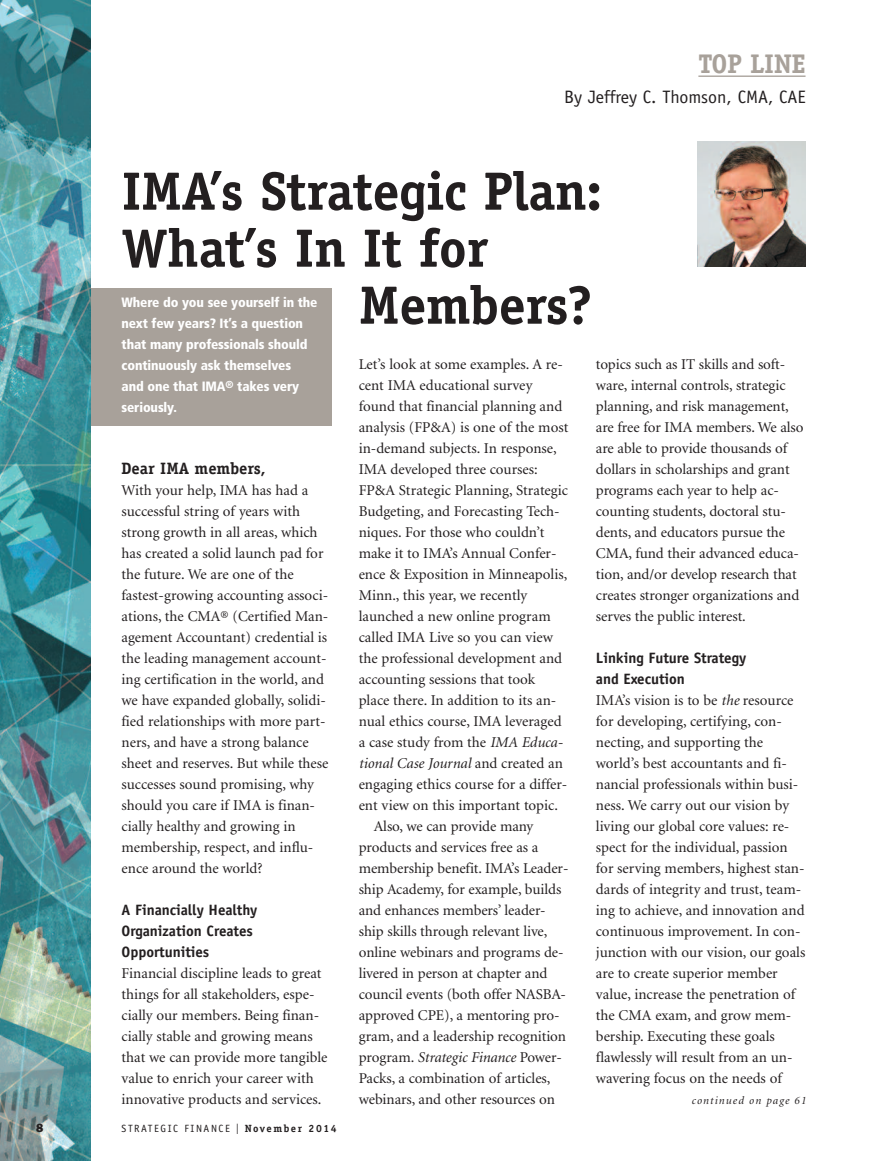
<style>
.page{position:relative;width:878px;height:1161px;background:#fff}
.page>*{position:absolute;margin:0;border:0;box-sizing:border-box;transform-origin:0 0}
.t1{font:700 54px "Officina Serif";letter-spacing:-.01em;color:#231f20}
.t2{font:700 27px "Officina Serif";letter-spacing:-.015em;color:#a8a19a}
.t3{font:18px "Officina Sans";color:#231f20}
.t4{font:700 16.5px "Officina Serif";color:#231f20}
.t5{font:15px/21px "Minion";color:#231f20}
.t6{font:700 15px/21px "Officina Sans";letter-spacing:-.005em;color:#231f20}
.t7{font:italic 15px "Minion";color:#231f20}
.t8{font:900 condensed 13.5px/21px "Frutiger";letter-spacing:-.01em;color:#fff}
.t9{font:800 12px "Franklin Gothic";color:#231f20}
.t10{font:italic 11.25px "Minion";letter-spacing:.1em;color:#231f20}
.t11{font:10.5px "Officina Sans";letter-spacing:.15em;color:#231f20}
.s1{font-style:italic}
.s2{font-style:normal}
.s3{font-family:"Franklin Gothic";font-size:15px}
.s4{font-family:"Officina Serif";font-weight:700}
</style>
<div class="page">
<hr style="left:698px;top:76px;width:107px;height:1px;background:#a8a19a">
<div style="left:90px;top:288px;width:242px;height:138px;background:#a8a19a"></div>
<img style="left:0;top:0;width:90px;height:1161px">
<img style="left:698px;top:141px;width:108px;height:126px">
<h2 class="t2" style="left:698px;top:54px;width:109px">TOP LINE</h2>
<p class="t3" style="left:564px;top:90px;width:243px">By Jeffrey C. Thomson, CMA, CAE</p>
<h1 class="t1" style="left:122px;top:171px;width:482px">IMA’s Strategic Plan:</h1>
<h1 class="t1" style="left:122px;top:228px;width:368px">What’s In It for</h1>
<h1 class="t1" style="left:359px;top:285px;width:235px">Members?</h1>
<p class="t8" style="left:121px;top:293px;width:197px">Where do you see yourself in the next few years? It’s a question that many professionals should continuously ask themselves<br>and one that IMA<sup>®</sup> takes very seriously.</p>
<p class="t5" style="left:359px;top:355px;width:206px">Let’s look at some examples. A re-</p>
<p class="t5" style="left:359px;top:376px;width:175px">cent IMA educational survey</p>
<p class="t5" style="left:359px;top:397px;width:205px">found that financial planning and</p>
<p class="t5" style="left:359px;top:418px;width:211px">analysis (FP&amp;A) is one of the most</p>
<p class="t5" style="left:359px;top:439px;width:199px">in-demand subjects. In response,</p>
<p class="t5" style="left:359px;top:460px;width:180px">IMA developed three courses:</p>
<p class="t5" style="left:359px;top:481px;width:211px">FP&amp;A Strategic Planning, Strategic</p>
<p class="t5" style="left:359px;top:502px;width:202px">Budgeting, and Forecasting Tech-</p>
<p class="t5" style="left:359px;top:523px;width:187px">niques. For those who couldn’t</p>
<p class="t5" style="left:359px;top:544px;width:199px">make it to IMA’s Annual Confer-</p>
<p class="t5" style="left:359px;top:565px;width:210px">ence &amp; Exposition in Minneapolis,</p>
<p class="t5" style="left:359px;top:586px;width:170px">Minn., this year, we recently</p>
<p class="t5" style="left:359px;top:607px;width:193px">launched a new online program</p>
<p class="t5" style="left:359px;top:628px;width:196px">called IMA Live so you can view</p>
<p class="t5" style="left:359px;top:649px;width:205px">the professional development and</p>
<p class="t5" style="left:359px;top:670px;width:178px">accounting sessions that took</p>
<p class="t5" style="left:359px;top:691px;width:199px">place there. In addition to its an-</p>
<p class="t5" style="left:359px;top:712px;width:204px">nual ethics course, IMA leveraged</p>
<p class="t5" style="left:359px;top:733px;width:206px">a case study from the <span class="s1">IMA Educa-</span></p>
<p class="t7" style="left:359px;top:757px;width:206px">tional Case Journal <span class="s2">and created an</span></p>
<p class="t5" style="left:359px;top:775px;width:210px">engaging ethics course for a differ-</p>
<p class="t5" style="left:359px;top:796px;width:201px">ent view on this important topic.</p>
<p class="t5" style="left:374px;top:817px;width:161px">Also, we can provide many</p>
<p class="t5" style="left:359px;top:838px;width:181px">products and services free as a</p>
<p class="t5" style="left:359px;top:859px;width:211px">membership benefit. IMA’s Leader-</p>
<p class="t5" style="left:359px;top:880px;width:204px">ship Academy, for example, builds</p>
<p class="t5" style="left:359px;top:901px;width:188px">and enhances members’ leader-</p>
<p class="t5" style="left:359px;top:922px;width:190px">ship skills through relevant live,</p>
<p class="t5" style="left:359px;top:943px;width:206px">online webinars and programs de-</p>
<p class="t5" style="left:359px;top:964px;width:190px">livered in person at chapter and</p>
<p class="t5" style="left:359px;top:985px;width:209px">council events (both offer NASBA-</p>
<p class="t5" style="left:359px;top:1006px;width:202px">approved CPE), a mentoring pro-</p>
<p class="t5" style="left:359px;top:1027px;width:209px">gram, and a leadership recognition</p>
<p class="t7" style="left:359px;top:1051px;width:205px"><span class="s2">program.</span> Strategic Finance <span class="s2">Power-</span></p>
<p class="t5" style="left:359px;top:1069px;width:193px">Packs, a combination of articles,</p>
<p class="t5" style="left:359px;top:1090px;width:198px">webinars, and other resources on</p>
<p class="t5" style="left:596px;top:355px;width:209px">topics such as IT skills and soft&shy;ware, internal controls, strategic planning, and risk management, are free for IMA members. We also are able to provide thousands of dollars in scholarships and grant programs each year to help ac&shy;counting students, doctoral stu&shy;dents, and educators pursue the<br>CMA, fund their advanced educa&shy;tion, and/or develop research that creates stronger organizations and serves the public interest.</p>
<p class="t6" style="left:596px;top:649px;width:152px">Linking Future Strategy and Execution</p>
<p class="t5" style="left:596px;top:691px;width:211px">IMA’s vision is to be <span class="s1">the</span> resource for developing, certifying, con&shy;necting, and supporting the world’s best accountants and fi&shy;nancial professionals within busi&shy;ness. We carry out our vision by living our global core values: re&shy;spect for the individual, passion for serving members, highest stan&shy;dards of integrity and trust, team&shy;ing to achieve, and innovation and continuous improvement. In con&shy;junction with our vision, our goals are to create superior member value, increase the penetration of the CMA exam, and grow mem&shy;bership. Executing these goals flawlessly will result from an un&shy;wavering focus on the needs of</p>
<p class="t4" style="left:122px;top:462px;width:145px">Dear IMA members,</p>
<p class="t5" style="left:121px;top:481px;width:208px">With your help, IMA has had a successful string of years with strong growth in all areas, which has created a solid launch pad for the future. We are one of the fastest-growing accounting associ&shy;ations, the CMA® (Certified Man&shy;agement Accountant) credential is the leading management account&shy;ing certification in the world, and we have expanded globally, solidi&shy;fied relationships with more part&shy;ners, and have a strong balance sheet and reserves. But while these successes sound promising, why should you care if IMA is finan&shy;cially healthy and growing in membership, respect, and influ&shy;ence around the world?</p>
<p class="t6" style="left:122px;top:901px;width:137px">A Financially Healthy<br>Organization Creates<br>Opportunities</p>
<p class="t5" style="left:122px;top:964px;width:207px">Financial discipline leads to great things for all stakeholders, espe&shy;cially our members. Being finan&shy;cially stable and growing means that we can provide more tangible value to enrich your career with innovative products and services.</p>
<p class="t10" style="left:691px;top:1096px;width:116px">continued on page 61</p>
<p class="t9" style="left:36px;top:1124px;width:9px">8</p>
<p class="t11" style="left:122px;top:1125px;width:217px">STRATEGIC FINANCE <span class="s3">I</span> <span class="s4">November 2014</span></p>
</div>
